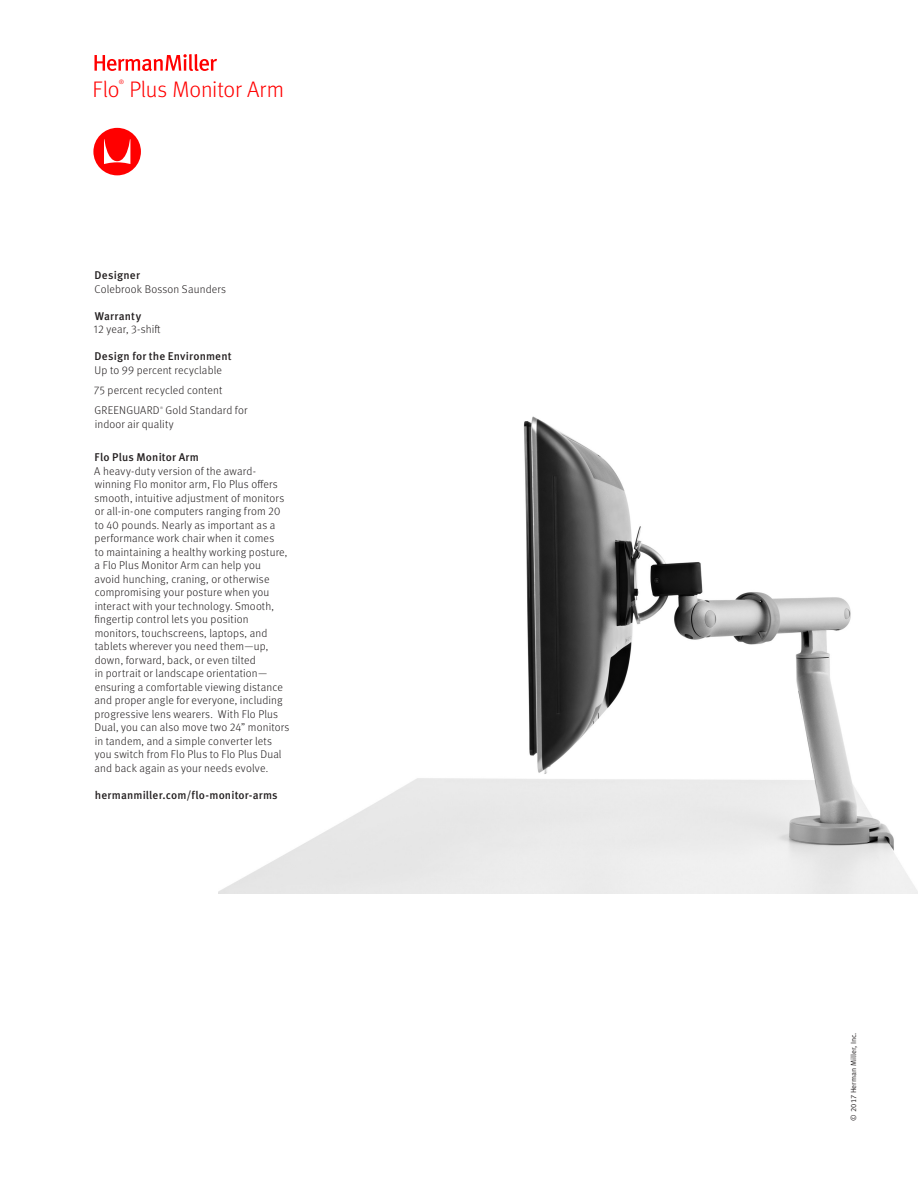
<style>
.page{position:relative;width:918px;height:1188px;background:#fff}
.page>*{position:absolute;margin:0;border:0;box-sizing:border-box;transform-origin:0 0}
.Light_15_18{font:300 22.5px "Meta OT";letter-spacing:-.005em;color:#f00}
.Light_7_5_9{font:300 11.25px/13.5px "Meta OT";letter-spacing:.015em;color:#231f20}
.Medium_7_5_9{font:500 11.25px "Meta OT";letter-spacing:.015em;color:#231f20}
.Light_7_5_9-2{font:500 11.25px "Meta OT";letter-spacing:.015em;color:#231f20}
.Medium_7_5_9-2{font:300 11.25px "Meta OT";letter-spacing:.015em;color:#231f20}
.t1{font:7.5px "Meta OT Norm";color:#231f20}
.Light_15_18-2{font:6.15px "Meta OT Norm";color:#f00}
.Light_7_5_9-3{font:300 3.45px "Meta OT";color:#231f20}
</style>
<div class="page">
<img style="left:219px;top:416px;width:699px;height:477px">
<svg style="left:93px;top:128px;width:48px;height:47px"></svg>
<svg style="left:94px;top:54px;width:123px;height:17px"></svg>
<p class="Light_15_18-2" style="left:119px;top:78px;width:7px">®</p>
<p class="Light_15_18" style="left:93px;top:76px;width:193px">Flo Plus Monitor Arm</p>
<p class="Medium_7_5_9" style="left:95px;top:268px;width:47px">Designer</p>
<p class="Medium_7_5_9-2" style="left:95px;top:282px;width:133px">Colebrook Bosson Saunders</p>
<p class="Medium_7_5_9" style="left:95px;top:309px;width:48px">Warranty</p>
<p class="Light_7_5_9" style="left:93px;top:323px;width:69px">12 year, 3-shift</p>
<p class="Medium_7_5_9" style="left:95px;top:349px;width:138px">Design for the Environment</p>
<p class="Light_7_5_9" style="left:95px;top:363px;width:129px">Up to 99 percent recyclable</p>
<p class="Light_7_5_9" style="left:94px;top:384px;width:130px">75 percent recycled content</p>
<p class="Light_7_5_9" style="left:95px;top:404px;width:67px">GREENGUARD</p>
<p class="Light_7_5_9-3" style="left:160px;top:406px;width:4px">®</p>
<p class="Light_7_5_9" style="left:95px;top:404px;width:154px;text-indent:71px">Gold Standard for indoor air quality</p>
<p class="Medium_7_5_9" style="left:95px;top:451px;width:106px">Flo Plus Monitor Arm</p>
<p class="Light_7_5_9" style="left:94px;top:465px;width:197px">A heavy-duty version of the award&shy;winning Flo monitor arm, Flo Plus offers smooth, intuitive adjustment of monitors or all-in-one computers ranging from 20 to 40 pounds. Nearly as important as a performance work chair when it comes<br>to maintaining a healthy working posture, a Flo Plus Monitor Arm can help you<br>avoid hunching, craning, or otherwise compromising your posture when you interact with your technology. Smooth, fingertip control lets you position monitors, touchscreens, laptops, and tablets wherever you need them—up, down, forward, back, or even tilted<br>in portrait or landscape orientation— ensuring a comfortable viewing distance and proper angle for everyone, including progressive lens wearers. With Flo Plus Dual, you can also move two 24” monitors in tandem, and a simple converter lets you switch from Flo Plus to Flo Plus Dual and back again as your needs evolve.</p>
<p class="Light_7_5_9-2" style="left:95px;top:788px;width:184px">hermanmiller.com/flo-monitor-arms</p>
<p class="t1" style="left:849px;top:1120px;width:90px;rotate:-90deg">© 2017 Herman Miller, Inc.</p>
</div>
